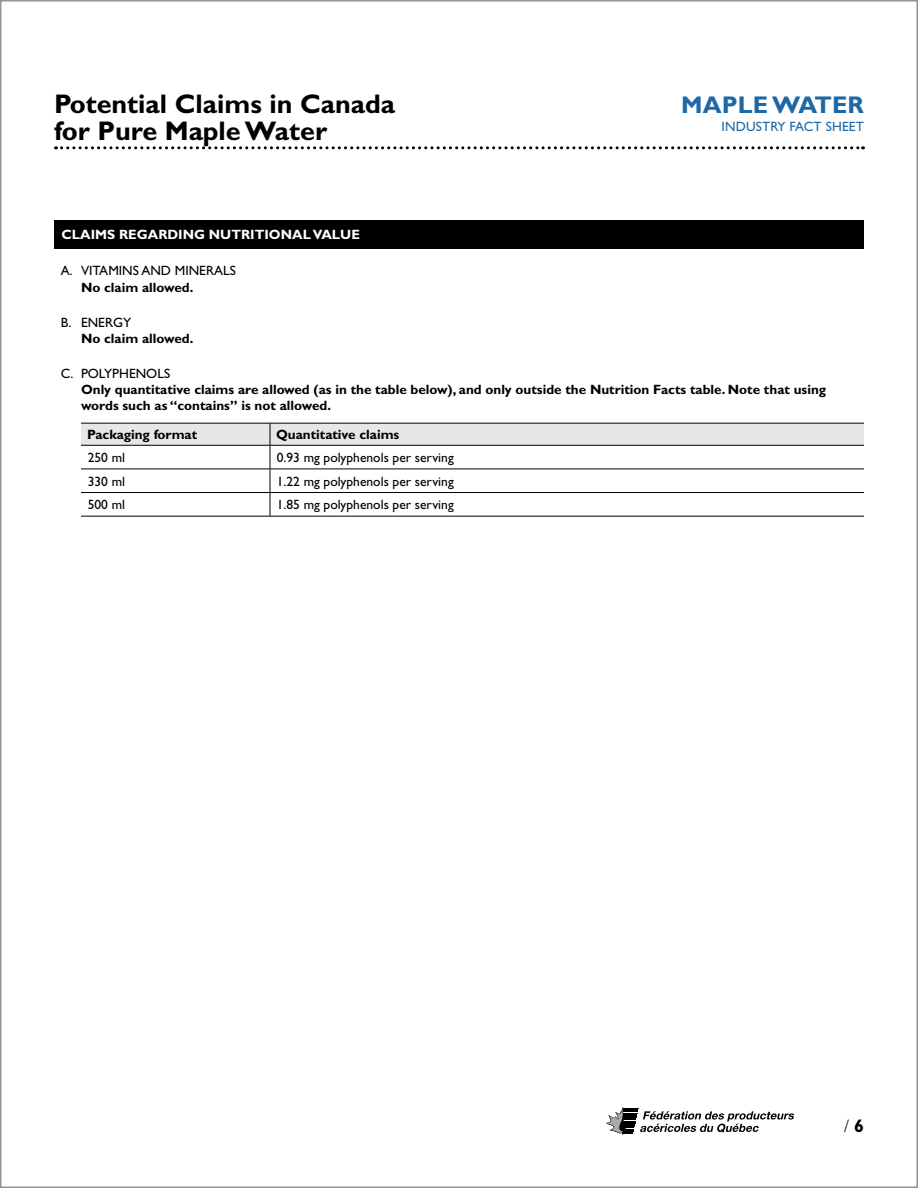
<style>
.page{position:relative;width:918px;height:1188px;background:#fff}
.page>*{position:absolute;margin:0;border:0;box-sizing:border-box;transform-origin:0 0}
.t1{font:700 27px/27px "Gill Sans";color:#000}
.t2{font:700 24.15px "Gill Sans";letter-spacing:.005em;color:#1d68a6}
.t3{font:300 18px "Gill Sans";color:#000}
.t4{font:700 13.5px/16.2px "Gill Sans";color:#000}
.t5{font:13.5px "Gill Sans";color:#000}
.t6{font:700 13.5px "Gill Sans";color:#fff}
.t7{font:13.5px "Gill Sans";letter-spacing:.01em;color:#1d68a6}
.s1{font-weight:700}
</style>
<div class="page">
<svg style="left:607px;top:1108px;width:187px;height:26px"></svg>
<div style="left:54px;top:220px;width:810px;height:28px;background:#000"></div>
<svg style="left:81px;top:423px;width:783px;height:93px"></svg>
<hr style="left:81px;top:516px;width:189px;height:1px;background:#000">
<hr style="left:270px;top:516px;width:594px;height:1px;background:#000">
<svg style="left:56px;top:146px;width:807px;height:3px"></svg>
<h1 class="t1" style="left:54px;top:90px;width:343px">Potential Claims in Canada for Pure Maple Water</h1>
<h2 class="t2" style="left:681px;top:91px;width:184px">MAPLE WATER</h2>
<p class="t7" style="left:722px;top:119px;width:144px">INDUSTRY FACT SHEET</p>
<p class="t6" style="left:62px;top:226px;width:300px">CLAIMS REGARDING NUTRITIONAL VALUE</p>
<p class="t5" style="left:61px;top:263px;width:177px">A. VITAMINS AND MINERALS</p>
<p class="t4" style="left:81px;top:279px;width:114px">No claim allowed.</p>
<p class="t5" style="left:61px;top:314px;width:72px">B. ENERGY</p>
<p class="t4" style="left:81px;top:330px;width:114px">No claim allowed.</p>
<p class="t5" style="left:61px;top:365px;width:111px">C. POLYPHENOLS</p>
<p class="t4" style="left:81px;top:381px;width:747px">Only quantitative claims are allowed (as in the table below), and only outside the Nutrition Facts table. Note that using words such as “contains” is not allowed.</p>
<p class="t4" style="left:87px;top:427px;width:112px">Packaging format</p>
<p class="t4" style="left:276px;top:427px;width:125px">Quantitative claims</p>
<p class="t5" style="left:88px;top:450px;width:39px">250 ml</p>
<p class="t5" style="left:277px;top:450px;width:179px">0.93 mg polyphenols per serving</p>
<p class="t5" style="left:88px;top:473px;width:39px">330 ml</p>
<p class="t5" style="left:277px;top:473px;width:179px">1.22 mg polyphenols per serving</p>
<p class="t5" style="left:88px;top:497px;width:39px">500 ml</p>
<p class="t5" style="left:277px;top:497px;width:179px">1.85 mg polyphenols per serving</p>
<h3 class="t3" style="left:844px;top:1116px;width:21px">/ <span class="s1">6</span></h3>
</div>
